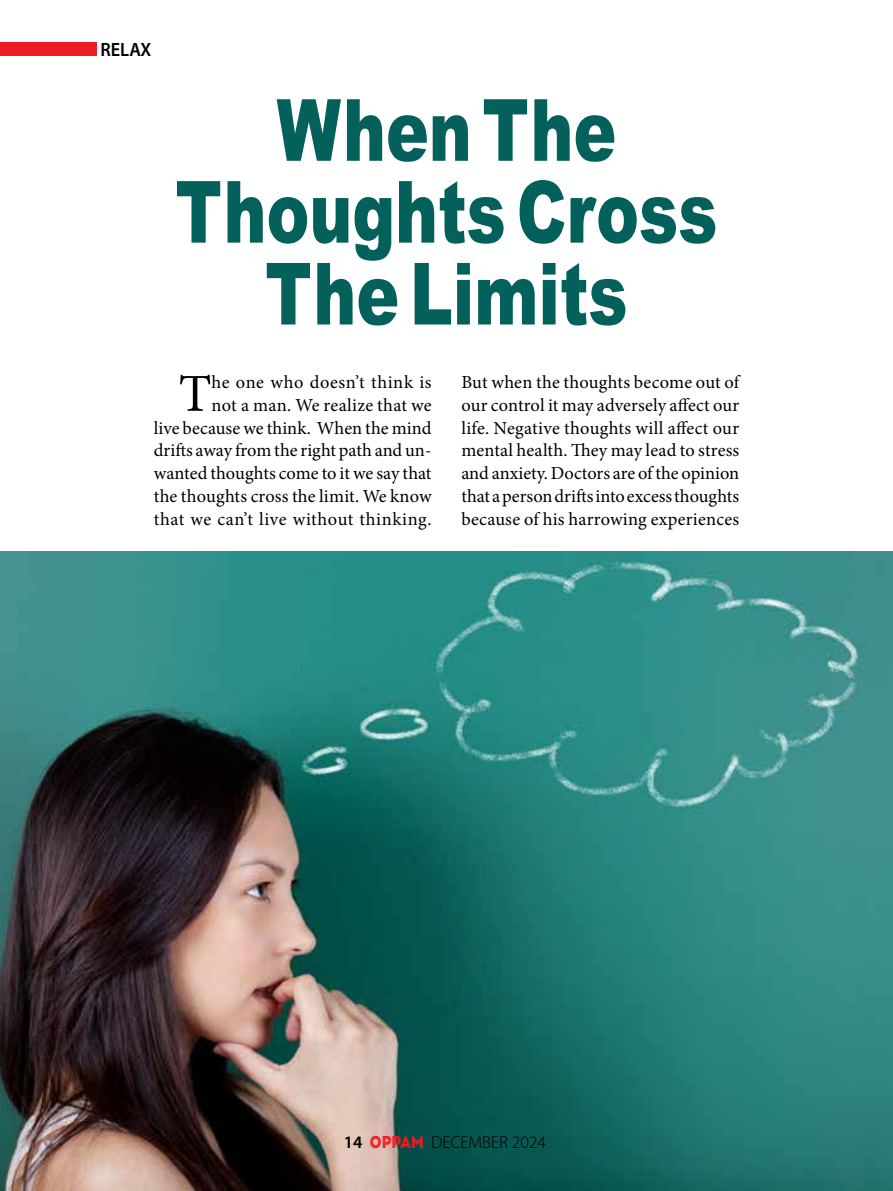
<style>
.page{position:relative;width:893px;height:1191px;background:#fff}
.page>*{position:absolute;margin:0;border:0;box-sizing:border-box;transform-origin:0 0}
.t1{font:900 85.92px/81.9px "Arial";color:#04605b;text-align:center;scale:.75 1}
.t2{font:53.38px "Minion Pro";color:#000}
.t3{font:600 19.25px "Myriad Pro";color:#000;scale:.95 1}
.t4{font:18.38px/22.8px "Minion Pro";letter-spacing:.01em;color:#000;text-align:right}
.t5{font:300 17.5px "Myriad Pro";color:#000}
.s1{font-weight:600}
.s2{font-family:"Intro Demo Black Inline CAPS";font-weight:400;font-size:17.15px;color:#ed1c24}
</style>
<div class="page">
<div style="left:0;top:42px;width:97px;height:14px;background:#ed1c24"></div>
<img style="left:0;top:551px;width:893px;height:640px">
<p class="t3" style="left:100px;top:37px;width:55px">RELAX</p>
<h1 class="t1" style="left:175px;top:86px;width:724px">When The<br>Thoughts Cross<br>The Limits</h1>
<h2 class="t2" style="left:179px;top:358px;width:34px">T</h2>
<p class="t4" style="left:154px;top:371px;width:279px">he one who doesn’t think is<br>not a man. We realize that we<br>live because we think. When the mind drifts away from the right path and un&shy;wanted thoughts come to it we say that the thoughts cross the limit. We know that we can’t live without thinking.</p>
<p class="t4" style="left:461px;top:371px;width:279px;text-align:justify">But when the thoughts become out of our control it may adversely affect our life. Negative thoughts will affect our mental health. They may lead to stress and anxiety. Doctors are of the opinion that a person drifts into excess thoughts because of his harrowing experiences</p>
<p class="t5" style="left:344px;top:1131px;width:204px"><span class="s1">14</span> <span class="s2">OPPAM</span> DECEMBER 2024</p>
</div>
